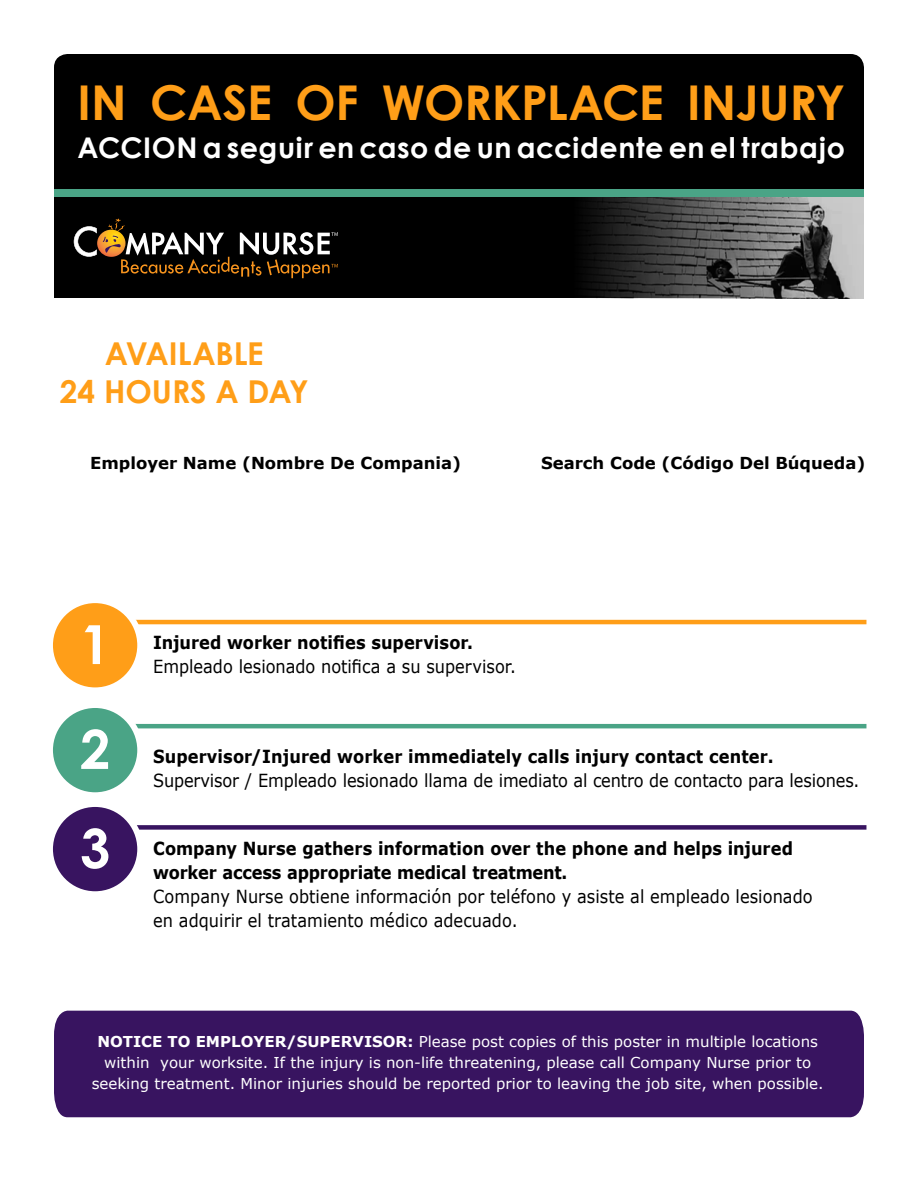
<style>
.page{position:relative;width:918px;height:1188px;background:#fff}
.page>*{position:absolute;margin:0;border:0;box-sizing:border-box;transform-origin:0 0}
.t1{font:700 54px "Century Gothic";color:#fff}
.t2{font:700 48px "Century Gothic";letter-spacing:-.005em;color:#ff9e18}
.t3{font:700 31.5px/37.8px "Century Gothic";letter-spacing:-.005em;color:#ff9e18;text-align:center}
.t4{font:700 28.5px "Century Gothic";letter-spacing:.02em;color:#fff}
.t5{font:18px/24px "Verdana";letter-spacing:.005em;color:#000;scale:.9 1}
.t6{font:700 18px/24px "Verdana";color:#000;scale:.9 1}
.t7{font:700 16.5px "Verdana";color:#000}
.t8{font:15px/21px "Verdana";color:#fff;text-align:center}
.s1{font-weight:700}
</style>
<div class="page">
<div style="left:54px;top:189px;width:810px;height:23px;background:#4aa486"></div>
<hr style="left:111px;top:620px;width:755px;height:4px;background:#ff9e18">
<hr style="left:111px;top:724px;width:755px;height:4px;background:#4aa486">
<div style="left:111px;top:825px;width:755px;height:5px;background:#381460"></div>
<div style="left:50px;top:705px;width:90px;height:90px;background:#4aa486;border-radius:50%"></div>
<div style="left:47px;top:702px;width:96px;height:96px;border:6px solid #fff;border-radius:50%"></div>
<div style="left:50px;top:600px;width:90px;height:90px;background:#ff9e18;border-radius:50%"></div>
<div style="left:47px;top:597px;width:96px;height:96px;border:6px solid #fff;border-radius:50%"></div>
<div style="left:50px;top:804px;width:90px;height:90px;background:#381460;border-radius:50%"></div>
<div style="left:47px;top:801px;width:96px;height:96px;border:6px solid #fff;border-radius:50%"></div>
<div style="left:54px;top:54px;width:810px;height:135px;background:#000"></div>
<div style="left:54px;top:197px;width:810px;height:101px;background:#000"></div>
<div style="left:54px;top:1011px;width:810px;height:106px;background:#381460"></div>
<img style="left:587px;top:197px;width:277px;height:101px">
<svg style="left:74px;top:219px;width:264px;height:59px"></svg>
<h2 class="t2" style="left:78px;top:72px;width:769px">IN CASE OF WORKPLACE INJURY</h2>
<h3 class="t4" style="left:78px;top:130px;width:769px">ACCION a seguir en caso de un accidente en el trabajo</h3>
<h3 class="t3" style="left:60px;top:334px;width:250px">AVAILABLE<br>24 HOURS A DAY</h3>
<p class="t7" style="left:90px;top:452px;width:372px">Employer Name (Nombre De Compania)</p>
<p class="t7" style="left:541px;top:452px;width:326px">Search Code (Código Del Búqueda)</p>
<h1 class="t1" style="left:80px;top:610px;width:32px">1</h1>
<h1 class="t1" style="left:80px;top:715px;width:32px">2</h1>
<h1 class="t1" style="left:80px;top:814px;width:32px">3</h1>
<p class="t6" style="left:153px;top:630px;width:357px">Injured worker notifies supervisor.</p>
<p class="t5" style="left:153px;top:654px;width:405px">Empleado lesionado notifica a su supervisor.</p>
<p class="t6" style="left:153px;top:744px;width:691px">Supervisor/Injured worker immediately calls injury contact center.</p>
<p class="t5" style="left:153px;top:768px;width:786px">Supervisor / Empleado lesionado llama de imediato al centro de contacto para lesiones.</p>
<p class="t6" style="left:153px;top:836px;width:712px">Company Nurse gathers information over the phone and helps injured worker access appropriate medical treatment.</p>
<p class="t5" style="left:153px;top:884px;width:734px">Company Nurse obtiene información por teléfono y asiste al empleado lesionado en adquirir el tratamiento médico adecuado.</p>
<p class="t8" style="left:92px;top:1031px;width:733px"><span class="s1">NOTICE TO EMPLOYER/SUPERVISOR:</span> Please post copies of this poster in multiple locations within your worksite. If the injury is non-life threatening, please call Company Nurse prior to seeking treatment. Minor injuries should be reported prior to leaving the job site, when possible.</p>
</div>
